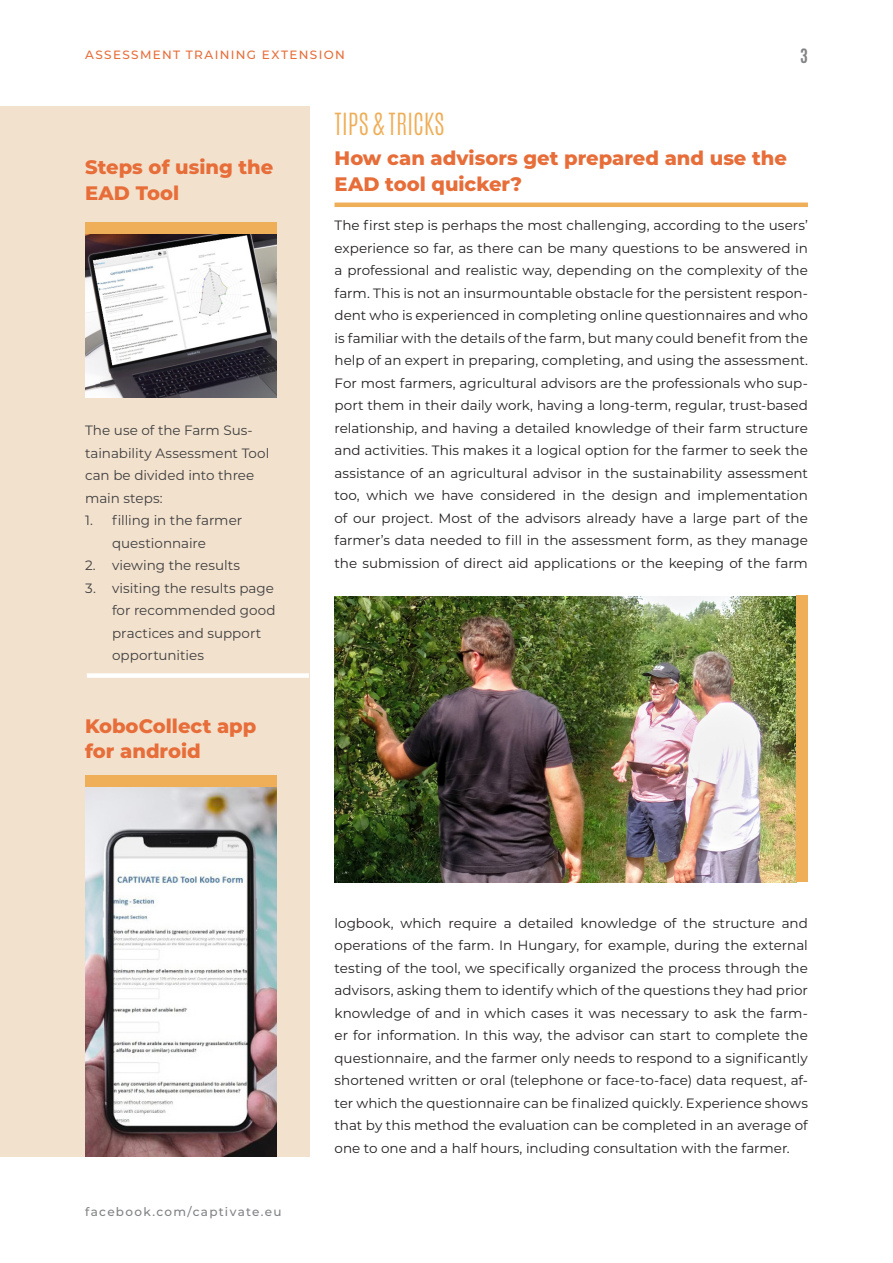
<style>
.page{position:relative;width:893px;height:1263px;background:#fff}
.page>*{position:absolute;margin:0;border:0;box-sizing:border-box;transform-origin:0 0}
.Box_04_Top{font:300 25.5px "Antonio";letter-spacing:.005em;color:#efae58}
.Title_01{font:800 19.5px/25.5px "Montserrat";color:#e76d39}
.t1{font:700 16.5px "Antonio";color:#808285}
.Body_Text{font:13.5px/22.5px "Montserrat";color:#231f20;text-align:justify}
.Box_03_Text_02{font:13.5px/22.5px "Montserrat";color:#3e3e3f}
.t2{font:500 12px "Montserrat";letter-spacing:.115em;color:#e76d39}
.t3{font:500 12px "Montserrat";letter-spacing:.105em;color:#808285}
</style>
<div class="page">
<div style="left:0;top:106px;width:309px;height:1051px;background:#f2e1cd"></div>
<img style="left:85px;top:234px;width:191px;height:163px">
<img style="left:85px;top:788px;width:191px;height:369px">
<div style="left:85px;top:222px;width:191px;height:12px;background:#efae58"></div>
<div style="left:85px;top:775px;width:191px;height:12px;background:#efae58"></div>
<hr style="left:334px;top:203px;width:474px;height:4px;background:#efae58">
<div style="left:87px;top:673px;width:222px;height:5px;background:#fff"></div>
<img style="left:334px;top:597px;width:462px;height:286px">
<div style="left:796px;top:596px;width:12px;height:286px;background:#efae58"></div>
<p class="t2" style="left:85px;top:46px;width:261px">ASSESSMENT TRAINING EXTENSION</p>
<p class="t1" style="left:800px;top:43px;width:9px">3</p>
<p class="Title_01" style="left:85px;top:154px;width:190px">Steps of using the<br>EAD Tool</p>
<p class="Box_03_Text_02" style="left:85px;top:419px;width:186px">The use of the Farm Sus&shy;tainability Assessment Tool can be divided into three main steps:</p>
<p class="Box_03_Text_02" style="left:112px;top:509px;width:132px;text-indent:-27px">1. filling in the farmer questionnaire</p>
<p class="Box_03_Text_02" style="left:85px;top:554px;width:157px">2. viewing the results</p>
<p class="Box_03_Text_02" style="left:112px;top:576px;width:165px;text-indent:-27px">3. visiting the results page for recommended good practices and support opportunities</p>
<p class="Title_01" style="left:85px;top:712px;width:173px">KoboCollect app for android</p>
<p class="Box_04_Top" style="left:334px;top:106px;width:111px">TIPS &amp; TRICKS</p>
<p class="Title_01" style="left:334px;top:144px;width:454px">How can advisors get prepared and use the<br>EAD tool quicker?</p>
<p class="Body_Text" style="left:334px;top:214px;width:475px">The first step is perhaps the most challenging, according to the users’ experience so far, as there can be many questions to be answered in a professional and realistic way, depending on the complexity of the farm. This is not an insurmountable obstacle for the persistent respon&shy;dent who is experienced in completing online questionnaires and who is familiar with the details of the farm, but many could benefit from the help of an expert in preparing, completing, and using the assessment.<br>For most farmers, agricultural advisors are the professionals who sup&shy;port them in their daily work, having a long-term, regular, trust-based relationship, and having a detailed knowledge of their farm structure and activities. This makes it a logical option for the farmer to seek the assistance of an agricultural advisor in the sustainability assessment too, which we have considered in the design and implementation of our project. Most of the advisors already have a large part of the farmer’s data needed to fill in the assessment form, as they manage the submission of direct aid applications or the keeping of the farm</p>
<p class="t3" style="left:85px;top:1203px;width:198px">facebook.com/captivate.eu</p>
<p class="Body_Text" style="left:334px;top:911px;width:475px">logbook, which require a detailed knowledge of the structure and operations of the farm. In Hungary, for example, during the external testing of the tool, we specifically organized the process through the advisors, asking them to identify which of the questions they had prior knowledge of and in which cases it was necessary to ask the farm&shy;er for information. In this way, the advisor can start to complete the questionnaire, and the farmer only needs to respond to a significantly shortened written or oral (telephone or face-to-face) data request, af&shy;ter which the questionnaire can be finalized quickly. Experience shows that by this method the evaluation can be completed in an average of one to one and a half hours, including consultation with the farmer.</p>
</div>
